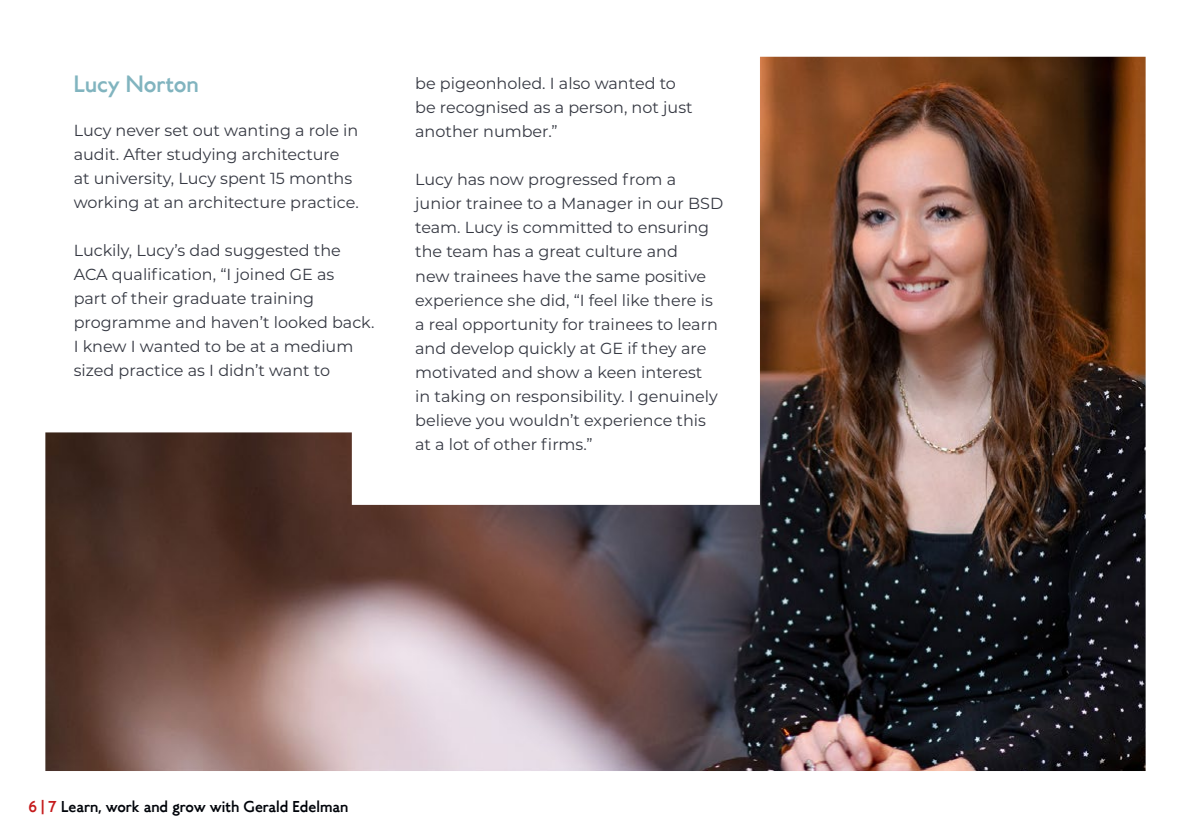
<style>
.page{position:relative;width:1191px;height:840px;background:#fff}
.page>*{position:absolute;margin:0;border:0;box-sizing:border-box;transform-origin:0 0}
.t1{font:500 24px "MTT Roma";color:#81b4bf}
.t2{font:16px/24px "Montserrat";color:#353842}
.t3{font:500 16px "MTT Roma";color:#01040a}
.s1{color:#c51a1b}
</style>
<div class="page">
<img style="left:45px;top:57px;width:1100px;height:713px">
<h1 class="t1" style="left:74px;top:68px;width:127px">Lucy Norton</h1>
<p class="t2" style="left:74px;top:118px;width:286px">Lucy never set out wanting a role in audit. After studying architecture at university, Lucy spent 15 months working at an architecture practice.</p>
<p class="t2" style="left:74px;top:238px;width:302px">Luckily, Lucy’s dad suggested the ACA qualification, “I joined GE as<br>part of their graduate training programme and haven’t looked back.<br>I knew I wanted to be at a medium sized practice as I didn’t want to</p>
<p class="t2" style="left:415px;top:71px;width:279px">be pigeonholed. I also wanted to be recognised as a person, not just another number.”</p>
<p class="t2" style="left:415px;top:167px;width:309px">Lucy has now progressed from a junior trainee to a Manager in our BSD team. Lucy is committed to ensuring the team has a great culture and<br>new trainees have the same positive experience she did, “I feel like there is a real opportunity for trainees to learn and develop quickly at GE if they are motivated and show a keen interest<br>in taking on responsibility. I genuinely believe you wouldn’t experience this at a lot of other firms.”</p>
<p class="t3" style="left:28px;top:795px;width:321px"><span class="s1">6 | 7</span> Learn, work and grow with Gerald Edelman</p>
</div>
